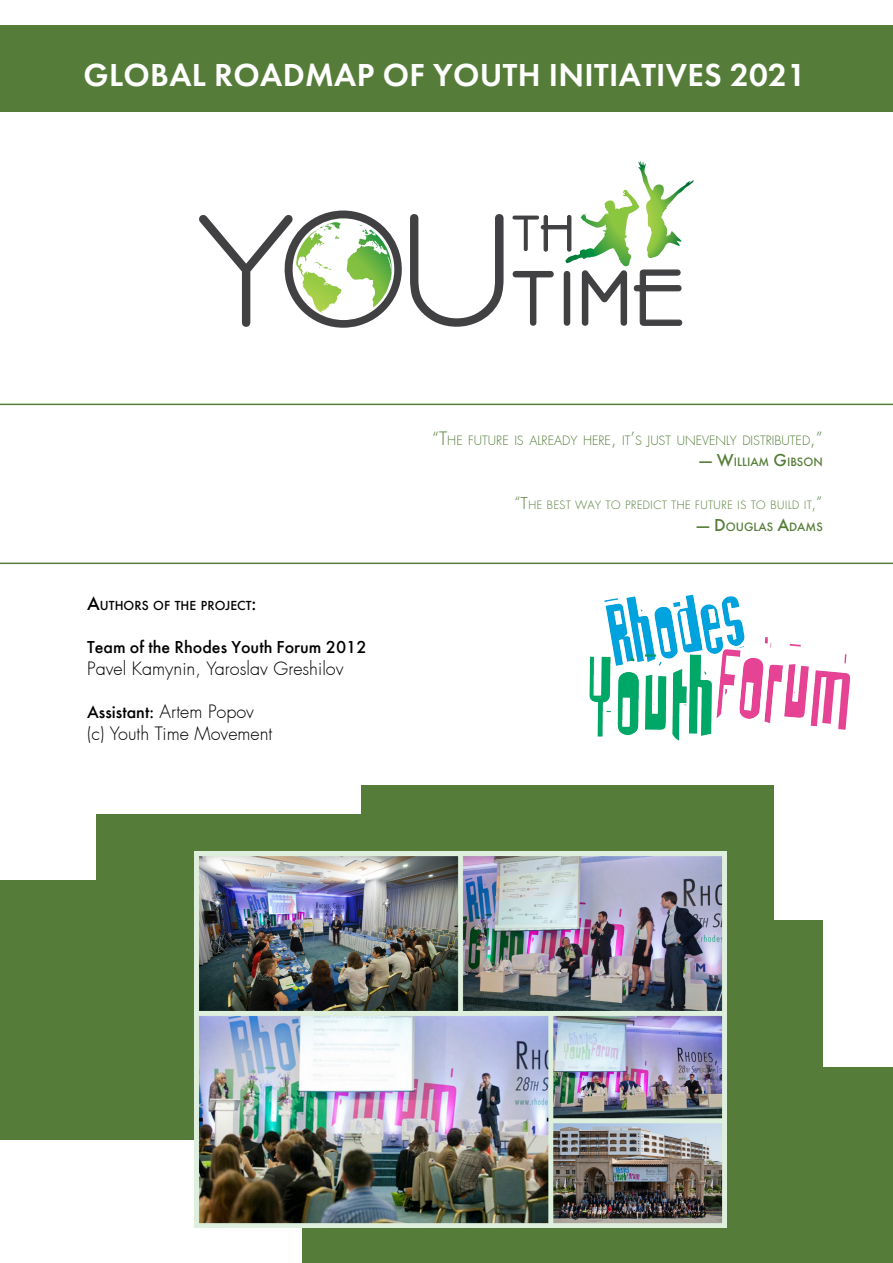
<style>
.page{position:relative;width:893px;height:1263px;background:#fff}
.page>*{position:absolute;margin:0;border:0;box-sizing:border-box;transform-origin:0 0}
.t1{font:33px "Futura Demi C";letter-spacing:.01em;color:#fff}
.t2{font:300 18px "Futura";color:#000}
.t3{font:18px "Futura Medium C";color:#000}
.t4{font:13.65px "Futura Medium C";color:#000}
.t5{font:300 12.6px "Futura";color:#557d39}
.t6{font:12.6px "Futura Light C";color:#557d39}
.t7{font:12.6px "Futura Medium C";color:#557d39}
.s1{font-size:19.5px}
.s2{font-family:"Futura";font-weight:300}
.s3{font-size:18px}
</style>
<div class="page">
<div style="left:0;top:26px;width:893px;height:86px;background:#557d39"></div>
<div style="left:96px;top:814px;width:413px;height:283px;background:#557d39"></div>
<div style="left:0;top:880px;width:405px;height:260px;background:#557d39"></div>
<div style="left:361px;top:785px;width:413px;height:259px;background:#557d39"></div>
<div style="left:410px;top:921px;width:413px;height:259px;background:#557d39"></div>
<div style="left:302px;top:1067px;width:591px;height:196px;background:#557d39"></div>
<svg style="left:199px;top:210px;width:305px;height:118px"></svg>
<svg style="left:512px;top:161px;width:182px;height:165px"></svg>
<hr style="left:0;top:404px;width:893px;height:1px;background:#557d39">
<hr style="left:0;top:563px;width:893px;height:1px;background:#557d39">
<img style="left:604px;top:595px;width:141px;height:59px">
<img style="left:590px;top:654px;width:122px;height:86px">
<img style="left:716px;top:637px;width:134px;height:93px">
<img style="left:195px;top:851px;width:532px;height:376px">
<h1 class="t1" style="left:84px;top:55px;width:724px">GLOBAL ROADMAP OF YOUTH INITIATIVES 2021</h1>
<p class="t4" style="left:87px;top:598px;width:171px"><span class="s1">A</span>UTHORS OF THE PROJECT<span class="s1">:</span></p>
<h2 class="t3" style="left:87px;top:637px;width:281px">Team of the Rhodes Youth Forum 2012</h2>
<h2 class="t2" style="left:87px;top:657px;width:258px">Pavel Kamynin, Yaroslav Greshilov</h2>
<h2 class="t3" style="left:87px;top:702px;width:168px">Assistant: <span class="s2">Artem Popov</span></h2>
<h2 class="t2" style="left:87px;top:722px;width:187px">(c) Youth Time Movement</h2>
<p class="t5" style="left:432px;top:432px;width:392px"><span class="s3">“T</span>HE FUTURE IS ALREADY HERE<span class="s3">,</span> IT<span class="s3">’</span>S JUST UNEVENLY DISTRIBUTED<span class="s3">,”</span></p>
<p class="t7" style="left:698px;top:455px;width:126px"><span class="s3">— W</span>ILLIAM <span class="s3">G</span>IBSON</p>
<p class="t6" style="left:514px;top:499px;width:310px"><span class="s3">“T</span>HE BEST WAY TO PREDICT THE FUTURE IS TO BUILD IT<span class="s3">,”</span></p>
<p class="t7" style="left:696px;top:520px;width:129px"><span class="s3">— D</span>OUGLAS <span class="s3">A</span>DAMS</p>
</div>
